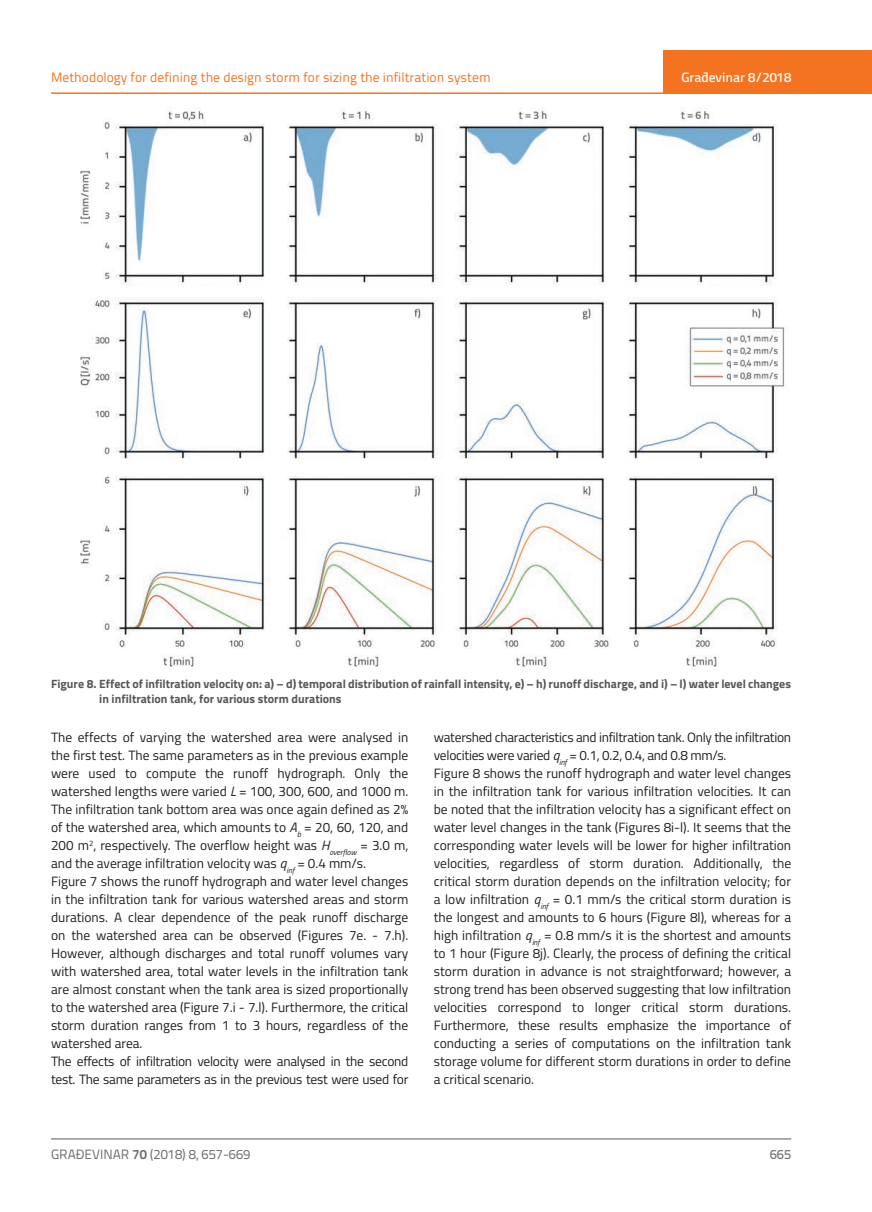
<style>
.page{position:relative;width:872px;height:1212px;background:#fff}
.page>*{position:absolute;margin:0;border:0;box-sizing:border-box;transform-origin:0 0}
.t1{font:13.5px/18px "Titillium";color:#231f20}
.t2{font:13.5px "Titillium Text 22 L";color:#f47321}
.t3{font:13.5px "Titillium Text 22 L";color:#6c6d70}
.t4{font:500 13.5px "Titillium Text 22 L";color:#fff}
.t5{font:500 13.5px "Titillium Text 22 L";color:#787a7d}
.t6{font:700 12px/15px "Titillium";color:#57585a}
.s1{font-style:italic}
.s2{font-weight:700}
</style>
<div class="page">
<hr style="left:51px;top:92px;width:821px;height:2px;background:#f47321">
<div style="left:663px;top:50px;width:209px;height:44px;background:#f47321"></div>
<hr style="left:51px;top:1139px;width:740px;height:1px;background:#57585a">
<img style="left:80px;top:108px;width:705px;height:560px">
<p class="t2" style="left:51px;top:68px;width:441px">Methodology for defining the design storm for sizing the infiltration system</p>
<p class="t4" style="left:681px;top:67px;width:111px">Građevinar 8/2018</p>
<p class="t6" style="left:99px;top:676px;width:693px;text-indent:-48px">Figure 8. Effect of infiltration velocity on: a) – d) temporal distribution of rainfall intensity, e) – h) runoff discharge, and i) – l) water level changes in infiltration tank, for various storm durations</p>
<p class="t1" style="left:51px;top:728px;width:359px">The effects of varying the watershed area were analysed in the first test. The same parameters as in the previous example were used to compute the runoff hydrograph. Only the watershed lengths were varied <span class="s1">L</span> = 100, 300, 600, and 1000 m.<br>The infiltration tank bottom area was once again defined as 2% of the watershed area, which amounts to <span class="s1">A</span><sub>b</sub> = 20, 60, 120, and 200 m<sup>2</sup>, respectively. The overflow height was <span class="s1">H</span><sub>overflow</sub> = 3.0 m, and the average infiltration velocity was <span class="s1">q</span><sub>inf</sub> = 0.4 mm/s.<br>Figure 7 shows the runoff hydrograph and water level changes in the infiltration tank for various watershed areas and storm durations. A clear dependence of the peak runoff discharge on the watershed area can be observed (Figures 7e. - 7.h).<br>However, although discharges and total runoff volumes vary with watershed area, total water levels in the infiltration tank are almost constant when the tank area is sized proportionally to the watershed area (Figure 7.i - 7.l). Furthermore, the critical storm duration ranges from 1 to 3 hours, regardless of the watershed area.<br>The effects of infiltration velocity were analysed in the second test. The same parameters as in the previous test were used for</p>
<p class="t1" style="left:434px;top:728px;width:359px">watershed characteristics and infiltration tank. Only the infiltration velocities were varied <span class="s1">q</span><sub>inf</sub> = 0.1, 0.2, 0.4, and 0.8 mm/s.<br>Figure 8 shows the runoff hydrograph and water level changes in the infiltration tank for various infiltration velocities. It can be noted that the infiltration velocity has a significant effect on water level changes in the tank (Figures 8i-l). It seems that the corresponding water levels will be lower for higher infiltration velocities, regardless of storm duration. Additionally, the critical storm duration depends on the infiltration velocity; for a low infiltration <span class="s1">q</span><sub>inf</sub> = 0.1 mm/s the critical storm duration is the longest and amounts to 6 hours (Figure 8l), whereas for a high infiltration <span class="s1">q</span><sub>inf</sub> = 0.8 mm/s it is the shortest and amounts to 1 hour (Figure 8j). Clearly, the process of defining the critical storm duration in advance is not straightforward; however, a strong trend has been observed suggesting that low infiltration velocities correspond to longer critical storm durations.<br>Furthermore, these results emphasize the importance of conducting a series of computations on the infiltration tank storage volume for different storm durations in order to define a critical scenario.</p>
<p class="t3" style="left:51px;top:1144px;width:201px">GRAĐEVINAR <span class="s2">70</span> (2018) 8, 657-669</p>
<p class="t5" style="left:769px;top:1144px;width:23px">665</p>
</div>
